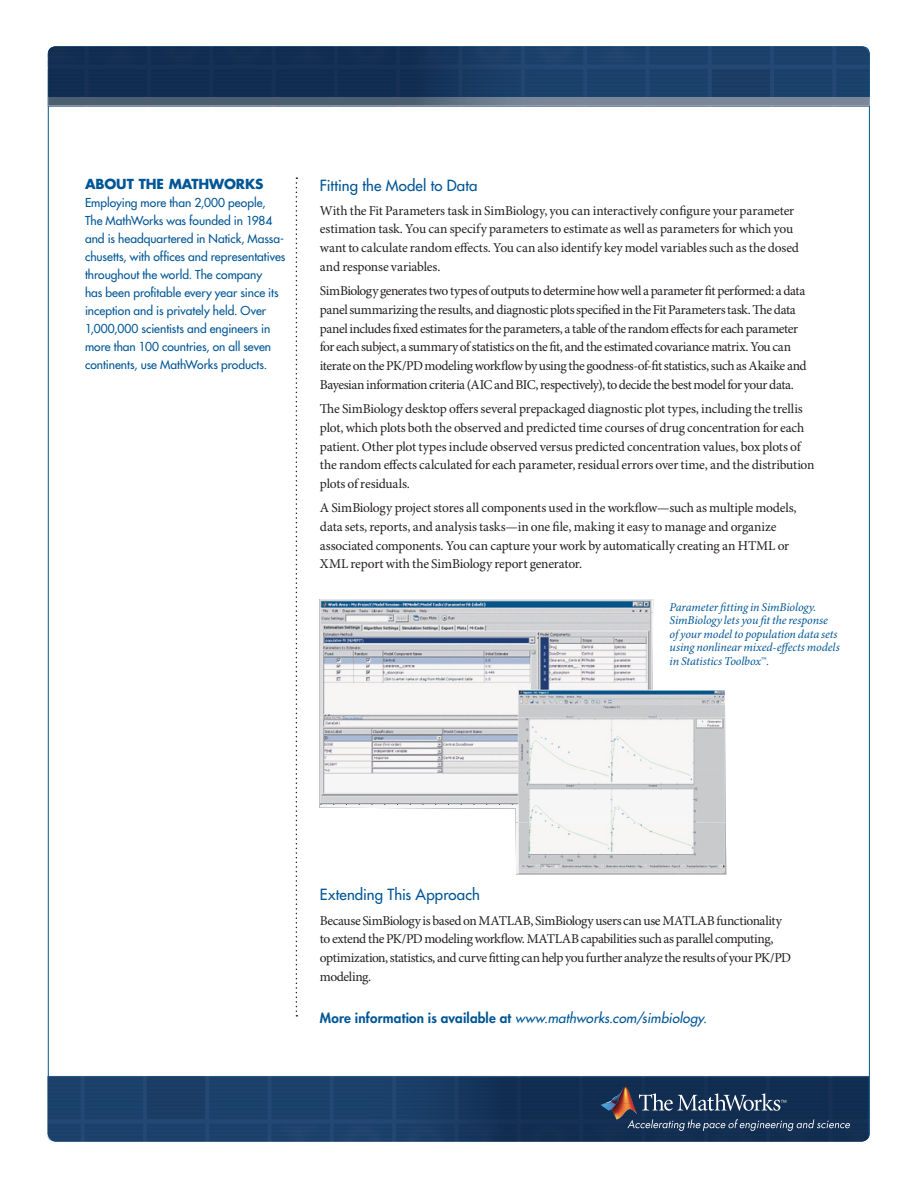
<style>
.page{position:relative;width:918px;height:1188px;background:#fff}
.page>*{position:absolute;margin:0;border:0;box-sizing:border-box;transform-origin:0 0}
.Sub2{font:500 15px "Futura Std";letter-spacing:.01em;color:#005696}
.body{font:13.5px/18.8px "Minion Pro";letter-spacing:-.02em;color:#231f20}
.Sub2-2{font:italic 500 13.5px "Futura Std";letter-spacing:.01em;color:#005696}
.Subhead_2{font:700 13.5px "Futura Std";letter-spacing:-.01em;color:#005696}
.Sub2-3{font:500 12px/18px "Futura Std";color:#005696}
.body-2{font:italic 12px/13.5px "Minion Pro";letter-spacing:-.01em;color:#005696}
.s1{font-weight:800;font-style:normal}
</style>
<div class="page">
<div style="left:48px;top:97px;width:822px;height:9px;background:#9399a0"></div>
<svg style="left:296px;top:177px;width:1px;height:840px"></svg>
<svg style="left:48px;top:46px;width:822px;height:59px;background:#214064"></svg>
<svg style="left:47px;top:1077px;width:823px;height:65px;background:#183961"></svg>
<svg style="left:639px;top:1093px;width:147px;height:18px;background:#4a607a"></svg>
<img style="left:605px;top:1094px;width:14px;height:9px">
<img style="left:619px;top:1087px;width:14px;height:16px">
<img style="left:601px;top:1103px;width:36px;height:17px">
<svg style="left:627px;top:1119px;width:223px;height:12px;background:#3b526f"></svg>
<img style="left:516px;top:822px;width:210px;height:53px">
<img style="left:319px;top:665px;width:407px;height:157px">
<img style="left:319px;top:599px;width:334px;height:66px">
<p class="Subhead_2" style="left:85px;top:175px;width:180px">ABOUT THE MATHWORKS</p>
<p class="Sub2-3" style="left:85px;top:194px;width:202px">Employing more than 2,000 people, The MathWorks was founded in 1984 and is headquartered in Natick, Massa&shy;chusetts, with offices and representatives throughout the world. The company<br>has been profitable every year since its inception and is privately held. Over 1,000,000 scientists and engineers in more than 100 countries, on all seven continents, use MathWorks products.</p>
<p class="Sub2" style="left:320px;top:176px;width:159px">Fitting the Model to Data</p>
<p class="body" style="left:320px;top:202px;width:481px">With the Fit Parameters task in SimBiology, you can interactively configure your parameter estimation task. You can specify parameters to estimate as well as parameters for which you want to calculate random effects. You can also identify key model variables such as the dosed and response variables.</p>
<p class="body" style="left:320px;top:282px;width:488px">SimBiology generates two types of outputs to determine how well a parameter fit performed: a data panel summarizing the results, and diagnostic plots specified in the Fit Parameters task. The data panel includes fixed estimates for the parameters, a table of the random effects for each parameter for each subject, a summary of statistics on the fit, and the estimated covariance matrix. You can iterate on the PK/PD modeling workflow by using the goodness-of-fit statistics, such as Akaike and Bayesian information criteria (AIC and BIC, respectively), to decide the best model for your data.</p>
<p class="body" style="left:320px;top:400px;width:496px">The SimBiology desktop offers several prepackaged diagnostic plot types, including the trellis plot, which plots both the observed and predicted time courses of drug concentration for each patient. Other plot types include observed versus predicted concentration values, box plots of the random effects calculated for each parameter, residual errors over time, and the distribution plots of residuals.</p>
<p class="body" style="left:320px;top:499px;width:478px">A SimBiology project stores all components used in the workflow—such as multiple models, data sets, reports, and analysis tasks—in one file, making it easy to manage and organize associated components. You can capture your work by automatically creating an HTML or XML report with the SimBiology report generator.</p>
<p class="body-2" style="left:670px;top:601px;width:172px">Parameter fitting in SimBiology.<br>SimBiology lets you fit the response<br>of your model to population data sets using nonlinear mixed-effects models in Statistics Toolbox™.</p>
<p class="Sub2" style="left:320px;top:885px;width:162px">Extending This Approach</p>
<p class="body" style="left:320px;top:911px;width:473px">Because SimBiology is based on MATLAB, SimBiology users can use MATLAB functionality to extend the PK/PD modeling workflow. MATLAB capabilities such as parallel computing, optimization, statistics, and curve fitting can help you further analyze the results of your PK/PD modeling.</p>
<p class="Sub2-2" style="left:320px;top:1009px;width:389px"><span class="s1">More information is available at</span> www.mathworks.com/simbiology.</p>
</div>
